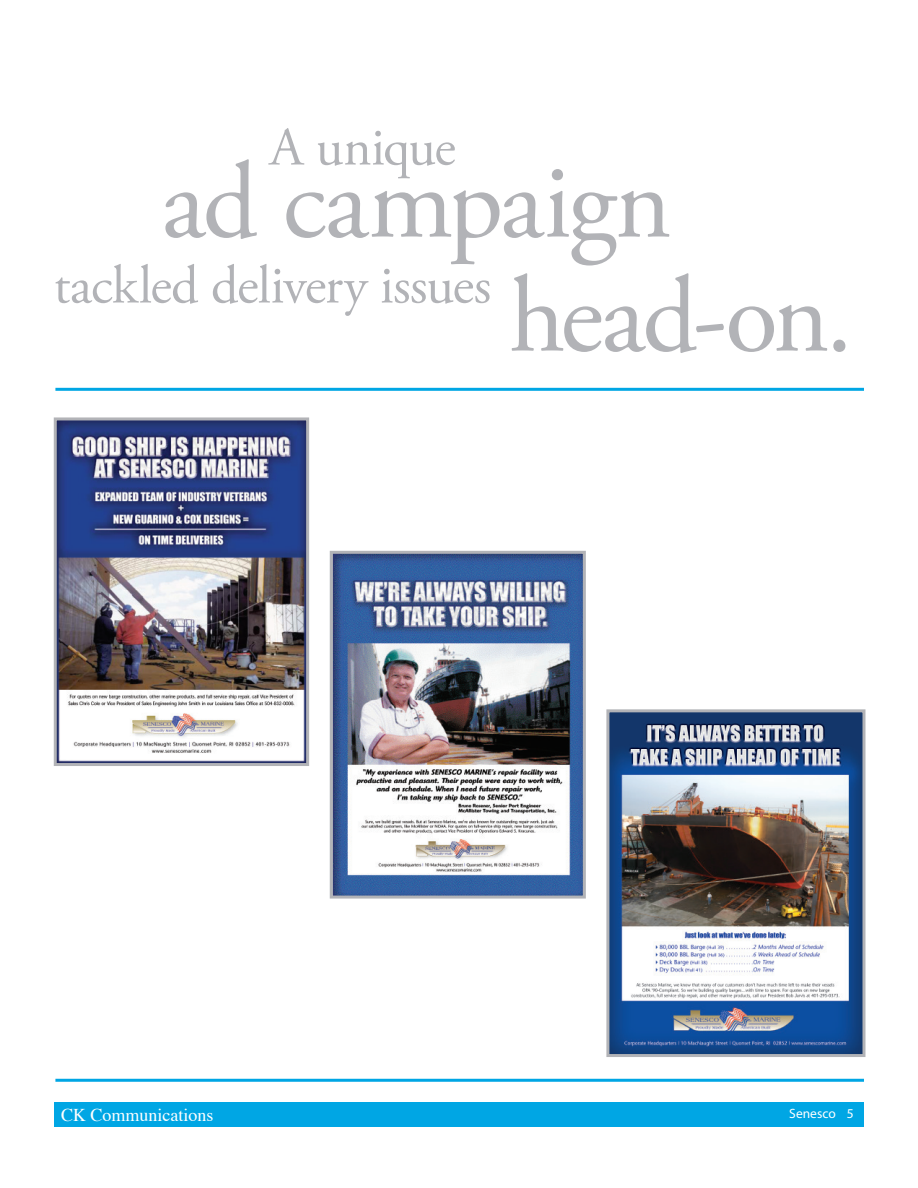
<style>
.page{position:relative;width:918px;height:1188px;background:#fff}
.page>*{position:absolute;margin:0;border:0;box-sizing:border-box;transform-origin:0 0}
.t1{font:108px "Adobe Garamond Pro";letter-spacing:-.025em;color:#b2b3b7}
.t2{font:54px "Adobe Garamond Pro";letter-spacing:-.015em;color:#b2b3b7}
.t3{font:18px "Times";color:#fff}
.t4{font:13.5px "Myriad Pro";color:#fff}
</style>
<div class="page">
<div style="left:54px;top:1102px;width:810px;height:24px;background:#00a6e4"></div>
<hr style="left:55px;top:388px;width:809px;height:3px;background:#00a6e4">
<hr style="left:55px;top:1079px;width:809px;height:3px;background:#00a6e4">
<img style="left:334px;top:555px;width:248px;height:340px">
<div style="left:330px;top:551px;width:256px;height:348px;border:3px solid #b2b3b7"></div>
<img style="left:58px;top:421px;width:247px;height:341px">
<div style="left:54px;top:417px;width:255px;height:349px;border:3px solid #b2b3b7"></div>
<img style="left:610px;top:713px;width:251px;height:340px">
<div style="left:606px;top:709px;width:259px;height:348px;border:3px solid #b2b3b7"></div>
<p class="t2" style="left:270px;top:115px;width:188px">A unique</p>
<p class="t1" style="left:162px;top:137px;width:511px">ad campaign</p>
<p class="t2" style="left:54px;top:253px;width:439px">tackled delivery issues</p>
<p class="t1" style="left:509px;top:251px;width:345px">head-on.</p>
<p class="t3" style="left:61px;top:1098px;width:154px">CK Communications</p>
<p class="t4" style="left:789px;top:1106px;width:66px">Senesco 5</p>
</div>
